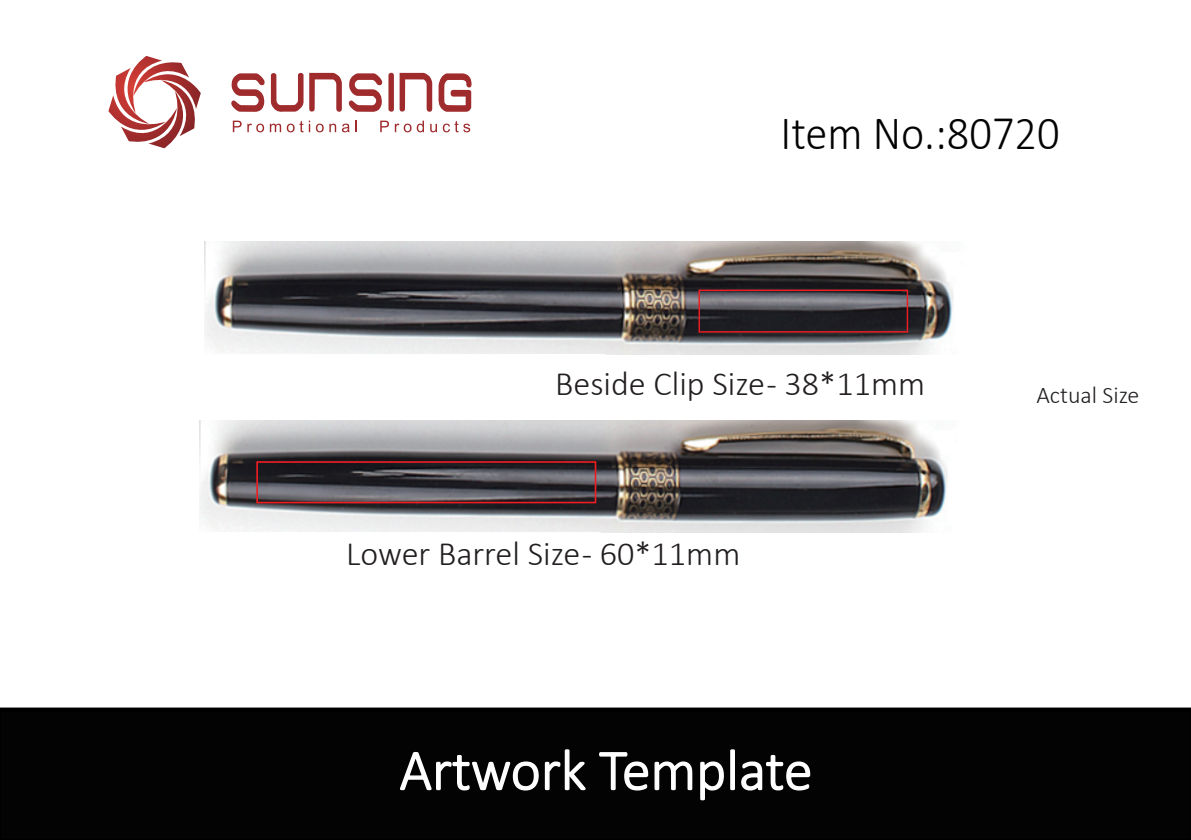
<style>
.page{position:relative;width:1191px;height:840px;background:#fff}
.page>*{position:absolute;margin:0;border:0;box-sizing:border-box;transform-origin:0 0}
.t1{font:300 57.8px "Calibri";color:#fff}
.t2{font:300 48px "Calibri";color:#030303;scale:.93 1}
.t3{font:300 34.2px "Calibri";color:#231f20}
.t4{font:300 24px "Calibri";color:#231f20}
</style>
<div class="page">
<img style="left:199px;top:420px;width:749px;height:112px">
<img style="left:205px;top:241px;width:749px;height:113px">
<svg style="left:231px;top:73px;width:34px;height:39px"></svg>
<svg style="left:271px;top:73px;width:32px;height:39px"></svg>
<svg style="left:309px;top:73px;width:33px;height:39px"></svg>
<svg style="left:348px;top:73px;width:34px;height:39px"></svg>
<div style="left:388px;top:73px;width:6px;height:39px;background:#9f2b2d;border-radius:2px"></div>
<svg style="left:399px;top:73px;width:33px;height:39px"></svg>
<svg style="left:438px;top:73px;width:33px;height:39px"></svg>
<svg style="left:233px;top:121px;width:31px;height:11px"></svg>
<svg style="left:270px;top:123px;width:11px;height:9px"></svg>
<svg style="left:287px;top:121px;width:16px;height:11px"></svg>
<svg style="left:316px;top:123px;width:20px;height:9px"></svg>
<svg style="left:342px;top:121px;width:15px;height:11px"></svg>
<svg style="left:380px;top:121px;width:9px;height:11px"></svg>
<svg style="left:395px;top:123px;width:16px;height:9px"></svg>
<svg style="left:417px;top:121px;width:7px;height:11px"></svg>
<svg style="left:430px;top:124px;width:7px;height:8px"></svg>
<svg style="left:443px;top:121px;width:27px;height:11px"></svg>
<svg style="left:108px;top:56px;width:93px;height:93px"></svg>
<div style="left:0;top:711px;width:1191px;height:128px;background:#030303"></div>
<svg style="left:0;top:707px;width:1191px;height:4px;fill:#000"></svg>
<svg style="left:399px;top:745px;width:188px;height:51px"></svg>
<svg style="left:598px;top:750px;width:95px;height:40px"></svg>
<svg style="left:699px;top:747px;width:112px;height:54px"></svg>
<div style="left:256px;top:461px;width:340px;height:42px;border:2px solid #ee1d23"></div>
<div style="left:698px;top:289px;width:210px;height:43px;border:1px solid #ee1d23"></div>
<h2 class="t2" style="left:780px;top:104px;width:302px">Item No.:80720</h2>
<p class="t3" style="left:555px;top:362px;width:371px">Beside Clip Size - 38*11mm</p>
<p class="t3" style="left:346px;top:532px;width:396px">Lower Barrel Size - 60*11mm</p>
<h1 class="t1" style="left:399px;top:733px;width:414px">Artwork Template</h1>
<p class="t4" style="left:1036px;top:380px;width:104px">Actual Size</p>
</div>
